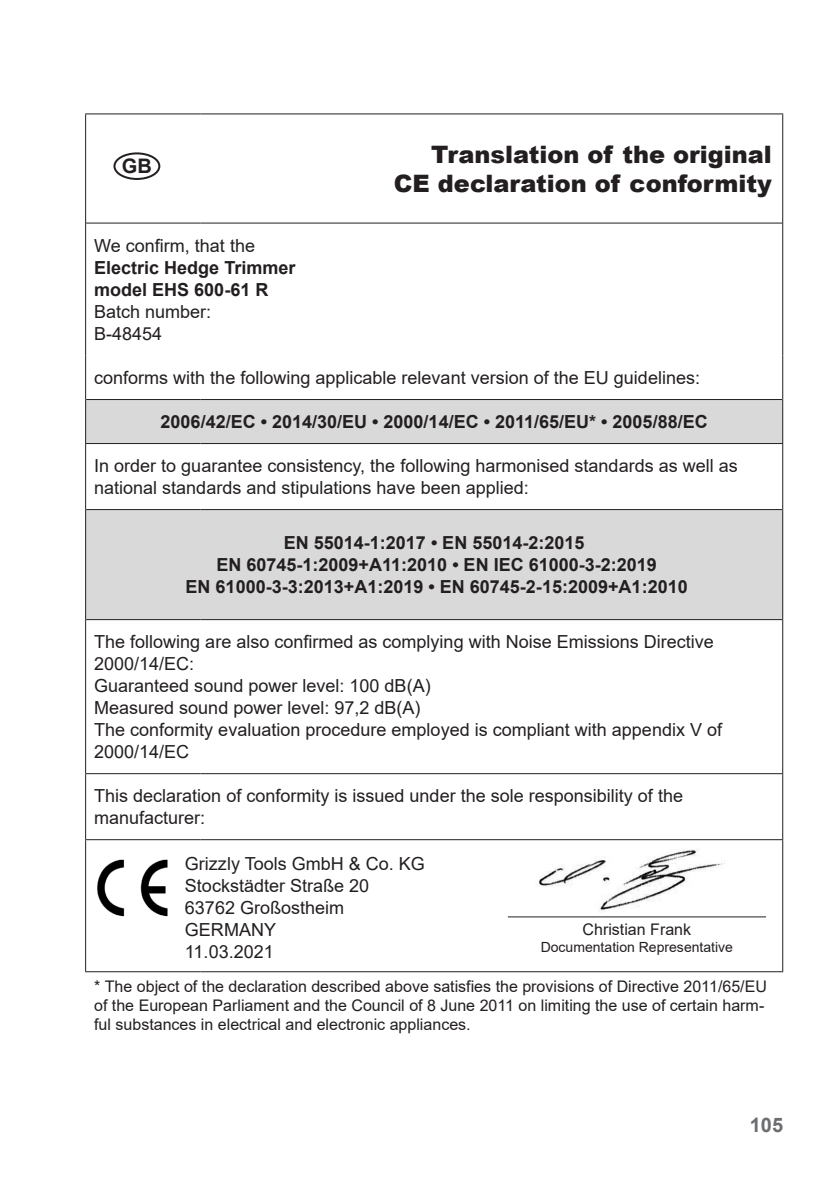
<style>
.page{position:relative;width:840px;height:1191px;background:#fff}
.page>*{position:absolute;margin:0;border:0;box-sizing:border-box;transform-origin:0 0}
.CE_-_Überschrift{font:900 24px/28.8px "Arial";color:#231f20;text-align:right}
.t1{font:700 20px "Arial";color:#6c6d70}
.t2{font:700 20px "Arial";color:#231f20}
.CE-Text{font:18px/22px "Arial";color:#231f20}
.Fließtext_fett_D{font:700 18px "Arial";color:#231f20}
.Fließtext_CE{font:18px/22px "Arial";color:#231f20}
.Fließtext_D_CE-Erklä{font:18px "Arial";color:#231f20}
.CE-Text-2{font:700 18px "Arial";color:#231f20}
.Fließtext_CE-2{font:700 18px/22px "Arial";color:#231f20}
.CE-Text-3{font:16px/19.2px "Arial";color:#231f20}
.Fließtext_CE-3{font:16px "Arial";color:#231f20}
.Fließtext_CE-4{font:14px "Arial";color:#231f20}
.s1{font-weight:400}
</style>
<div class="page">
<svg style="left:86px;top:400px;width:695px;height:219px;fill:#d9d9d9"></svg>
<hr style="left:85px;top:223px;width:1px;height:132px;background:#231f20">
<hr style="left:781px;top:223px;width:1px;height:132px;background:#231f20">
<hr style="left:85px;top:355px;width:1px;height:44px;background:#231f20">
<hr style="left:781px;top:355px;width:1px;height:44px;background:#231f20">
<hr style="left:85px;top:399px;width:1px;height:44px;background:#231f20">
<hr style="left:781px;top:399px;width:1px;height:44px;background:#231f20">
<hr style="left:85px;top:443px;width:115px;height:1px;background:#231f20">
<hr style="left:85px;top:444px;width:1px;height:65px;background:#231f20">
<hr style="left:200px;top:443px;width:582px;height:1px;background:#231f20">
<hr style="left:781px;top:444px;width:1px;height:65px;background:#231f20">
<hr style="left:781px;top:509px;width:1px;height:110px;background:#231f20">
<hr style="left:85px;top:619px;width:1px;height:154px;background:#231f20">
<hr style="left:781px;top:619px;width:1px;height:154px;background:#231f20">
<hr style="left:85px;top:773px;width:115px;height:1px;background:#231f20">
<hr style="left:85px;top:774px;width:1px;height:65px;background:#231f20">
<hr style="left:200px;top:773px;width:582px;height:1px;background:#231f20">
<hr style="left:781px;top:774px;width:1px;height:65px;background:#231f20">
<hr style="left:85px;top:839px;width:115px;height:1px;background:#231f20">
<hr style="left:85px;top:840px;width:1px;height:131px;background:#231f20">
<hr style="left:200px;top:839px;width:582px;height:1px;background:#231f20">
<hr style="left:781px;top:840px;width:1px;height:131px;background:#231f20">
<hr style="left:86px;top:399px;width:114px;height:1px;background:#231f20">
<hr style="left:200px;top:399px;width:581px;height:1px;background:#231f20">
<hr style="left:85px;top:113px;width:115px;height:1px;background:#231f20">
<hr style="left:85px;top:114px;width:1px;height:109px;background:#231f20">
<hr style="left:200px;top:113px;width:582px;height:1px;background:#231f20">
<hr style="left:781px;top:114px;width:1px;height:109px;background:#231f20">
<hr style="left:86px;top:222px;width:114px;height:1px;background:#231f20">
<hr style="left:200px;top:222px;width:581px;height:1px;background:#231f20">
<hr style="left:86px;top:509px;width:114px;height:1px;background:#231f20">
<hr style="left:200px;top:509px;width:581px;height:1px;background:#231f20">
<hr style="left:86px;top:619px;width:114px;height:1px;background:#231f20">
<hr style="left:200px;top:619px;width:581px;height:1px;background:#231f20">
<hr style="left:85px;top:509px;width:1px;height:110px;background:#231f20">
<hr style="left:85px;top:971px;width:115px;height:1px;background:#231f20">
<hr style="left:200px;top:971px;width:582px;height:1px;background:#231f20">
<div style="left:113px;top:152px;width:47px;height:28px;border:2px solid #231f20;border-radius:50%"></div>
<img style="left:97px;top:859px;width:71px;height:58px">
<hr style="left:507px;top:916px;width:258px;height:1px;background:#231f20">
<img style="left:539px;top:849px;width:186px;height:63px">
<p class="t2" style="left:122px;top:152px;width:32px">GB</p>
<p class="CE_-_Überschrift" style="left:393px;top:139px;width:379px">Translation of the original<br>CE declaration of conformity</p>
<p class="Fließtext_CE-2" style="left:94px;top:235px;width:203px"><span class="s1">We confirm, that the<br></span>Electric Hedge Trimmer model EHS 600-61 R</p>
<p class="Fließtext_CE" style="left:94px;top:300px;width:119px">Batch number:</p>
<p class="Fließtext_CE" style="left:94px;top:322px;width:70px">B-48454</p>
<p class="Fließtext_D_CE-Erklä" style="left:94px;top:365px;width:607px">conforms with the following applicable relevant version of the EU guidelines:</p>
<p class="CE-Text-2" style="left:160px;top:409px;width:548px">2006/42/EC • 2014/30/EU • 2000/14/EC • 2011/65/EU* • 2005/88/EC</p>
<p class="CE-Text" style="left:94px;top:455px;width:644px">In order to guarantee consistency, the following harmonised standards as well as national standards and stipulations have been applied:</p>
<p class="Fließtext_fett_D" style="left:283px;top:530px;width:302px">EN 55014-1:2017 • EN 55014-2:2015</p>
<p class="Fließtext_fett_D" style="left:216px;top:552px;width:442px">EN 60745-1:2009+A11:2010 • EN IEC 61000-3-2:2019</p>
<p class="Fließtext_fett_D" style="left:185px;top:574px;width:503px">EN 61000-3-3:2013+A1:2019 • EN 60745-2-15:2009+A1:2010</p>
<p class="CE-Text" style="left:94px;top:631px;width:621px">The following are also confirmed as complying with Noise Emissions Directive<br>2000/14/EC:</p>
<p class="CE-Text" style="left:94px;top:675px;width:338px">Guaranteed sound power level: 100 dB(A)</p>
<p class="CE-Text" style="left:94px;top:697px;width:328px">Measured sound power level: 97,2 dB(A)</p>
<p class="CE-Text" style="left:94px;top:719px;width:629px">The conformity evaluation procedure employed is compliant with appendix V of<br>2000/14/EC</p>
<p class="CE-Text" style="left:94px;top:785px;width:590px">This declaration of conformity is issued under the sole responsibility of the manufacturer:</p>
<p class="Fließtext_CE" style="left:185px;top:853px;width:241px">Grizzly Tools GmbH &amp; Co. KG<br>Stockstädter Straße 20<br>63762 Großostheim<br>GERMANY<br>11.03.2021</p>
<p class="CE-Text-3" style="left:94px;top:976px;width:674px">* The object of the declaration described above satisfies the provisions of Directive 2011/65/EU of the European Parliament and the Council of 8 June 2011 on limiting the use of certain harm&shy;ful substances in electrical and electronic appliances.</p>
<p class="Fließtext_CE-3" style="left:582px;top:918px;width:110px">Christian Frank</p>
<p class="Fließtext_CE-4" style="left:540px;top:937px;width:194px">Documentation Representative</p>
<p class="t1" style="left:749px;top:1110px;width:35px">105</p>
</div>
